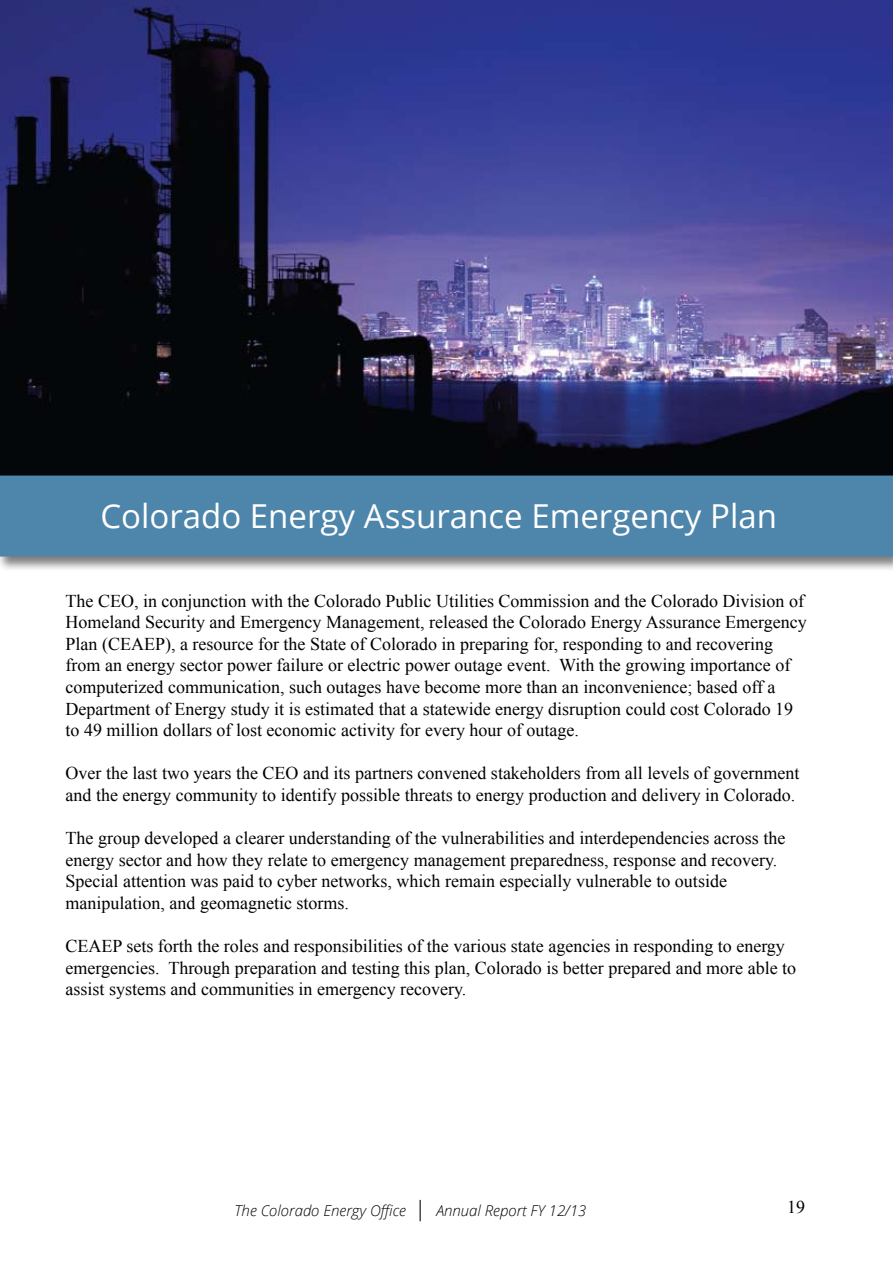
<style>
.page{position:relative;width:893px;height:1263px;background:#fff}
.page>*{position:absolute;margin:0;border:0;box-sizing:border-box;transform-origin:0 0}
.t1{font:33px "Open Sans";color:#fff}
.t2{font:18px/21.6px "Times New Roman";color:#000}
.t3{font:italic 300 15px "Open Sans";color:#000}
.s1{font-size:21px}
</style>
<div class="page">
<img style="left:0;top:0;width:893px;height:475px">
<div style="left:0;top:475px;width:893px;height:103px;background:#000;opacity:.5"></div>
<div style="left:0;top:476px;width:893px;height:81px;background:#4d85ab"></div>
<h1 class="t1" style="left:100px;top:493px;width:678px">Colorado Energy Assurance Emergency Plan</h1>
<p class="t2" style="left:66px;top:589px;width:743px">The CEO, in conjunction with the Colorado Public Utilities Commission and the Colorado Division of Homeland Security and Emergency Management, released the Colorado Energy Assurance Emergency Plan (CEAEP), a resource for the State of Colorado in preparing for, responding to and recovering from an energy sector power failure or electric power outage event. With the growing importance of computerized communication, such outages have become more than an inconvenience; based off a Department of Energy study it is estimated that a statewide energy disruption could cost Colorado 19 to 49 million dollars of lost economic activity for every hour of outage.</p>
<p class="t2" style="left:66px;top:762px;width:735px">Over the last two years the CEO and its partners convened stakeholders from all levels of government and the energy community to identify possible threats to energy production and delivery in Colorado.</p>
<p class="t2" style="left:66px;top:827px;width:721px">The group developed a clearer understanding of the vulnerabilities and interdependencies across the energy sector and how they relate to emergency management preparedness, response and recovery.<br>Special attention was paid to cyber networks, which remain especially vulnerable to outside manipulation, and geomagnetic storms.</p>
<p class="t2" style="left:66px;top:935px;width:732px">CEAEP sets forth the roles and responsibilities of the various state agencies in responding to energy emergencies. Through preparation and testing this plan, Colorado is better prepared and more able to assist systems and communities in emergency recovery.</p>
<p class="t3" style="left:234px;top:1200px;width:354px">The Colorado Energy Office <span class="s1">|</span> Annual Report FY 12/13</p>
<p class="t2" style="left:787px;top:1196px;width:19px">19</p>
</div>
